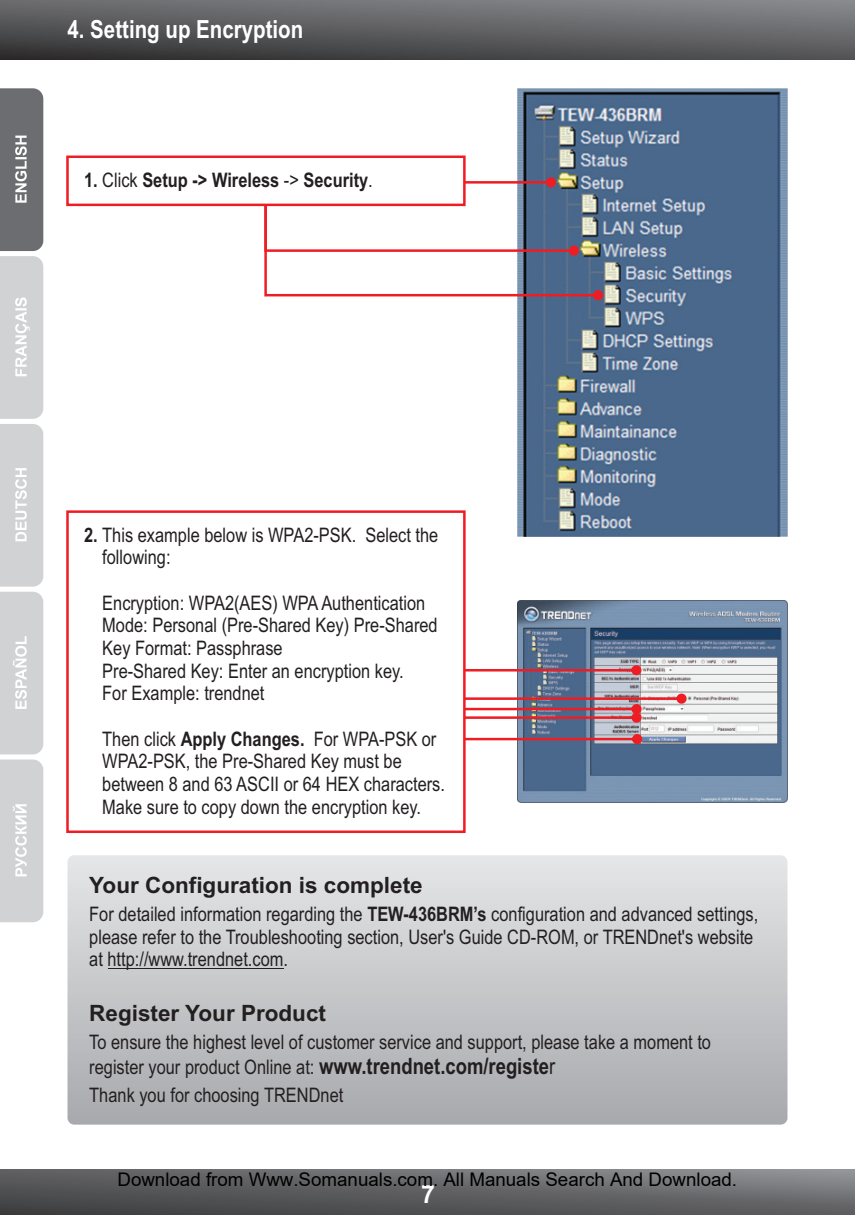
<style>
.page{position:relative;width:855px;height:1215px;background:#fff}
.page>*{position:absolute;margin:0;border:0;box-sizing:border-box;transform-origin:0 0}
.t1{font:700 25px "Arial Narrow";color:#fff}
.t2{font:700 25px "Arial";color:#fff}
.t3{font:700 22.5px "Arial";color:#231f20}
.t4{font:20px/22.8px "Arial Narrow";color:#231f20}
.t5{font:700 20px "Arial Narrow";color:#231f20}
.t6{font:18.75px "Arial";color:#000}
.s1{font-weight:400}
.s2{font-weight:700}
.s3{font-weight:700;font-size:22.5px}
.s4{font-size:22.5px}
</style>
<div class="page">
<svg style="left:0;top:0;width:855px;height:59px;background:#5e5e61"></svg>
<svg style="left:0;top:1170px;width:855px;height:45px;background:#606163"></svg>
<svg style="left:0;top:88px;width:43px;height:666px;background:#bdbec0"></svg>
<svg style="left:0;top:760px;width:43px;height:162px;background:#d3d4d6"></svg>
<img style="left:518px;top:600px;width:270px;height:203px">
<svg style="left:467px;top:665px;width:174px;height:10px"></svg>
<svg style="left:467px;top:734px;width:175px;height:10px"></svg>
<img style="left:467px;top:694px;width:220px;height:29px">
<svg style="left:66px;top:510px;width:401px;height:323px"></svg>
<div style="left:68px;top:855px;width:720px;height:270px;background:linear-gradient(to bottom,#e6e7e8,#a8a9ad);border-radius:7px"></div>
<hr style="left:108px;top:968px;width:175px;height:1px;background:#231f20">
<img style="left:518px;top:88px;width:270px;height:448px">
<svg style="left:66px;top:154px;width:537px;height:146px"></svg>
<p class="t1" style="left:68px;top:19px;width:237px">4. Setting up Encryption</p>
<p class="t5" style="left:84px;top:173px;width:290px">1. <span class="s1">Click</span> Setup -&gt; Wireless <span class="s1">-&gt;</span> Security<span class="s1">.</span></p>
<p class="t4" style="left:102px;top:525px;width:338px;text-indent:-18px"><span class="s2">2.</span> This example below is WPA2-PSK. Select the following:</p>
<p class="t4" style="left:102px;top:593px;width:337px">Encryption: WPA2(AES) WPA Authentication Mode: Personal (Pre-Shared Key) Pre-Shared Key Format: Passphrase<br>Pre-Shared Key: Enter an encryption key.<br>For Example: trendnet</p>
<p class="t4" style="left:102px;top:729px;width:344px">Then click <span class="s2">Apply Changes.</span> For WPA-PSK or WPA2-PSK, the Pre-Shared Key must be between 8 and 63 ASCII or 64 HEX characters.<br>Make sure to copy down the encryption key.</p>
<p class="t3" style="left:89px;top:877px;width:335px">Your Configuration is complete</p>
<p class="t4" style="left:89px;top:904px;width:671px">For detailed information regarding the <span class="s2">TEW-436BRM’s</span> configuration and advanced settings, please refer to the Troubleshooting section, User's Guide CD-ROM, or TRENDnet's website at http://www.trendnet.com.</p>
<p class="t3" style="left:89px;top:1005px;width:238px">Register Your Product</p>
<p class="t4" style="left:89px;top:1031px;width:623px;line-height:25.2px">To ensure the highest level of customer service and support, please take a moment to register your product Online at: <span class="s3">www.trendnet.com/registe</span><span class="s4">r</span></p>
<p class="t4" style="left:89px;top:1085px;width:256px">Thank you for choosing TRENDnet</p>
<p class="t6" style="left:117px;top:1169px;width:621px">Download from Www.Somanuals.com. All Manuals Search And Download.</p>
<p class="t2" style="left:421px;top:1185px;width:15px">7</p>
</div>
